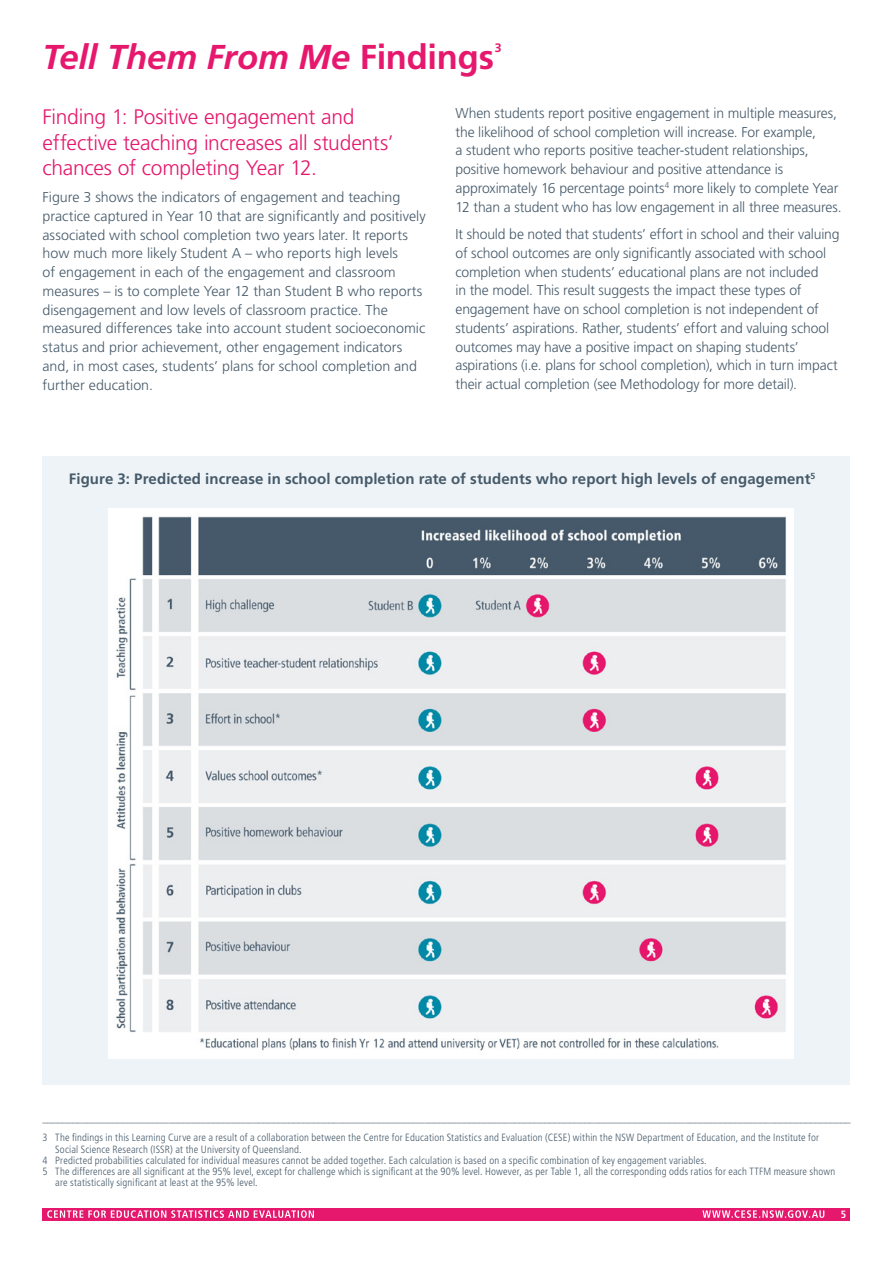
<style>
.page{position:relative;width:893px;height:1263px;background:#fff}
.page>*{position:absolute;margin:0;border:0;box-sizing:border-box;transform-origin:0 0}
.t1{font:italic 700 34.5px "Frutiger LT Pro";color:#e6186d}
.t2{font:300 21px/25.2px "Frutiger LT Pro";letter-spacing:-.01em;color:#e6186d}
.t3{font:700 15px "Frutiger LT Pro";letter-spacing:.005em;color:#465a6a}
.t4{font:300 14.25px/18.8px "Frutiger LT Pro";letter-spacing:-.005em;color:#465a6a}
.t5{font:700 12.3px "Frutiger LT Pro";color:#e6186d}
.t6{font:300 condensed 10.5px "Frutiger LT Pro";letter-spacing:.015em;color:#465a6a}
.t7{font:700 condensed 10.5px "Frutiger LT Pro";color:#fff}
.s1{font-style:normal}
</style>
<div class="page">
<div style="left:43px;top:1208px;width:807px;height:12px;background:#e6186d"></div>
<svg style="left:47px;top:1210px;width:267px;height:8px"></svg>
<svg style="left:702px;top:1210px;width:122px;height:8px"></svg>
<div style="left:43px;top:456px;width:807px;height:628px;background:#edf3f7"></div>
<img style="left:109px;top:508px;width:684px;height:550px">
<h1 class="t1" style="left:43px;top:37px;width:453px">Tell Them From Me <span class="s1">Findings</span></h1>
<h1 class="t5" style="left:495px;top:40px;width:8px">3</h1>
<h2 class="t2" style="left:43px;top:105px;width:353px">Finding 1: Positive engagement and effective teaching increases all students’ chances of completing Year 12.</h2>
<p class="t4" style="left:43px;top:188px;width:385px">Figure 3 shows the indicators of engagement and teaching practice captured in Year 10 that are significantly and positively associated with school completion two years later. It reports how much more likely Student A – who reports high levels<br>of engagement in each of the engagement and classroom measures – is to complete Year 12 than Student B who reports disengagement and low levels of classroom practice. The measured differences take into account student socioeconomic status and prior achievement, other engagement indicators and, in most cases, students’ plans for school completion and further education.</p>
<p class="t4" style="left:455px;top:104px;width:388px">When students report positive engagement in multiple measures, the likelihood of school completion will increase. For example,<br>a student who reports positive teacher-student relationships, positive homework behaviour and positive attendance is approximately 16 percentage points<sup>4</sup> more likely to complete Year 12 than a student who has low engagement in all three measures.</p>
<p class="t4" style="left:455px;top:225px;width:386px">It should be noted that students’ effort in school and their valuing of school outcomes are only significantly associated with school completion when students’ educational plans are not included<br>in the model. This result suggests the impact these types of engagement have on school completion is not independent of students’ aspirations. Rather, students’ effort and valuing school outcomes may have a positive impact on shaping students’ aspirations (i.e. plans for school completion), which in turn impact their actual completion (see Methodology for more detail).</p>
<p class="t3" style="left:69px;top:470px;width:748px">Figure 3: Predicted increase in school completion rate of students who report high levels of engagement<sup>5</sup></p>
<p class="t6" style="left:43px;top:1112px;width:810px">_________________________________________________________________________________________________________________________________________________________________</p>
<p class="t6" style="left:43px;top:1132px;width:778px">3 The fndings in this Learning Curve are a result of a collaboration between the Centre for Education Statistics and Evaluation (CESE) within the NSW Department of Education, and the Institute for</p>
<p class="t6" style="left:55px;top:1143px;width:248px">Social Science Research (ISSR) at the University of Queensland.</p>
<p class="t6" style="left:43px;top:1154px;width:666px">4 Predicted probabilities calculated for individual measures cannot be added together. Each calculation is based on a specifc combination of key engagement variables.</p>
<p class="t6" style="left:43px;top:1165px;width:794px">5 The differences are all signifcant at the 95% level, except for challenge which is signifcant at the 90% level. However, as per Table 1, all the corresponding odds ratios for each TTFM measure shown</p>
<p class="t6" style="left:55px;top:1177px;width:204px">are statistically signifcant at least at the 95% level.</p>
<p class="t7" style="left:841px;top:1208px;width:7px">5</p>
</div>
